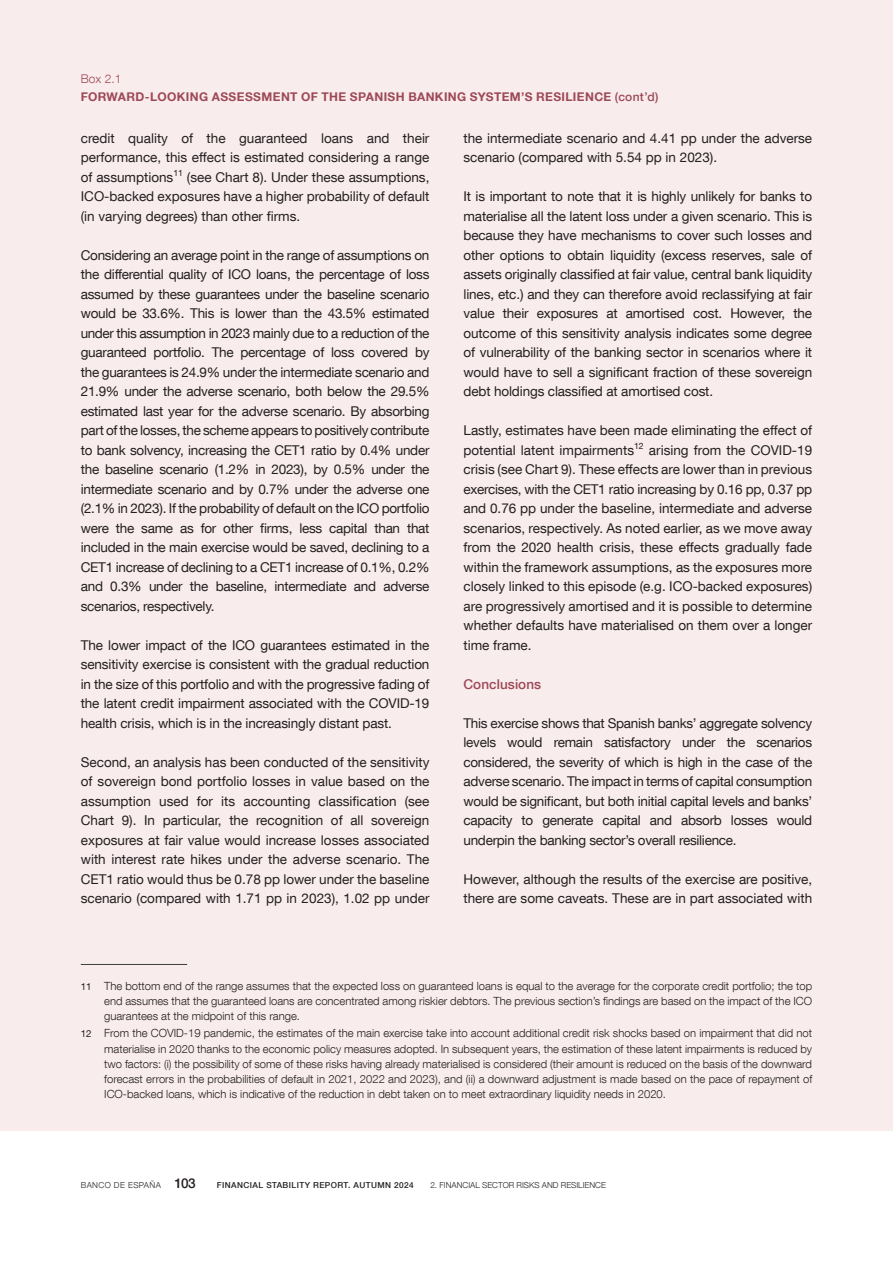
<style>
.page{position:relative;width:893px;height:1263px;background:#fff}
.page>*{position:absolute;margin:0;border:0;box-sizing:border-box;transform-origin:0 0}
.Recuadro_texto{font:13.5px/19.5px "Bd E Neue Helvetica";color:#231f20;text-align:justify}
.Recuadro_Ladillo_rango_1{font:500 13.5px "Bd E Neue Helvetica";letter-spacing:.005em;color:#9d4855}
.Recuadro_título{font:700 12px "Bd E Neue Helvetica";letter-spacing:.03em;color:#9d4855}
.Recuadro_número{font:300 12px "Bd E Neue Helvetica";color:#9d4855}
.Recuadro_citas_10{font:300 11.25px/15px "Bd E Neue Helvetica";color:#231f20;text-align:justify}
.t1{font:500 8.25px "Bd E Neue Helvetica";letter-spacing:.05em;color:#231f20}
.t2{font:300 8.25px "Bd E Neue Helvetica";color:#231f20}
.t3{font:300 8.25px "Bd E Neue Helvetica";letter-spacing:.05em;color:#231f20}
.s1{font-weight:500}
.s2{font-weight:400;font-size:9.75px}
.s3{font-weight:500;font-size:13.5px}
</style>
<div class="page">
<div style="left:0;top:0;width:893px;height:1131px;background:#f9eced"></div>
<hr style="left:81px;top:964px;width:106px;height:1px;background:#3e3e3f">
<p class="Recuadro_número" style="left:81px;top:72px;width:42px">Box 2.1</p>
<h4 class="Recuadro_título" style="left:81px;top:89px;width:579px">FORWARD-LOOKING ASSESSMENT OF THE SPANISH BANKING SYSTEM’S RESILIENCE <span class="s1">(cont’d)</span></h4>
<p class="Recuadro_texto" style="left:81px;top:128px;width:350px">credit quality of the guaranteed loans and their performance, this effect is estimated considering a range of assumptions<sup>11</sup> (see Chart 8). Under these assumptions, ICO-backed exposures have a higher probability of default (in varying degrees) than other firms.</p>
<p class="Recuadro_texto" style="left:81px;top:245px;width:350px">Considering an average point in the range of assumptions on the differential quality of ICO loans, the percentage of loss assumed by these guarantees under the baseline scenario would be 33.6%. This is lower than the 43.5% estimated under this assumption in 2023 mainly due to a reduction of the guaranteed portfolio. The percentage of loss covered by the guarantees is 24.9% under the intermediate scenario and 21.9% under the adverse scenario, both below the 29.5% estimated last year for the adverse scenario. By absorbing part of the losses, the scheme appears to positively contribute to bank solvency, increasing the CET1 ratio by 0.4% under the baseline scenario (1.2% in 2023), by 0.5% under the intermediate scenario and by 0.7% under the adverse one (2.1% in 2023). If the probability of default on the ICO portfolio were the same as for other firms, less capital than that included in the main exercise would be saved, declining to a CET1 increase of declining to a CET1 increase of 0.1%, 0.2% and 0.3% under the baseline, intermediate and adverse scenarios, respectively.</p>
<p class="Recuadro_texto" style="left:81px;top:635px;width:350px">The lower impact of the ICO guarantees estimated in the sensitivity exercise is consistent with the gradual reduction in the size of this portfolio and with the progressive fading of the latent credit impairment associated with the COVID-19 health crisis, which is in the increasingly distant past.</p>
<p class="Recuadro_texto" style="left:81px;top:752px;width:350px">Second, an analysis has been conducted of the sensitivity of sovereign bond portfolio losses in value based on the assumption used for its accounting classification (see Chart 9). In particular, the recognition of all sovereign exposures at fair value would increase losses associated with interest rate hikes under the adverse scenario. The CET1 ratio would thus be 0.78 pp lower under the baseline scenario (compared with 1.71 pp in 2023), 1.02 pp under</p>
<p class="Recuadro_texto" style="left:463px;top:128px;width:350px">the intermediate scenario and 4.41 pp under the adverse scenario (compared with 5.54 pp in 2023).</p>
<p class="Recuadro_texto" style="left:463px;top:186px;width:350px">It is important to note that it is highly unlikely for banks to materialise all the latent loss under a given scenario. This is because they have mechanisms to cover such losses and other options to obtain liquidity (excess reserves, sale of assets originally classified at fair value, central bank liquidity lines, etc.) and they can therefore avoid reclassifying at fair value their exposures at amortised cost. However, the outcome of this sensitivity analysis indicates some degree of vulnerability of the banking sector in scenarios where it would have to sell a significant fraction of these sovereign debt holdings classified at amortised cost.</p>
<p class="Recuadro_texto" style="left:463px;top:420px;width:350px">Lastly, estimates have been made eliminating the effect of potential latent impairments<sup>12</sup> arising from the COVID-19 crisis (see Chart 9). These effects are lower than in previous exercises, with the CET1 ratio increasing by 0.16 pp, 0.37 pp and 0.76 pp under the baseline, intermediate and adverse scenarios, respectively. As noted earlier, as we move away from the 2020 health crisis, these effects gradually fade within the framework assumptions, as the exposures more closely linked to this episode (e.g. ICO-backed exposures) are progressively amortised and it is possible to determine whether defaults have materialised on them over a longer time frame.</p>
<h5 class="Recuadro_Ladillo_rango_1" style="left:463px;top:676px;width:79px">Conclusions</h5>
<p class="Recuadro_texto" style="left:463px;top:713px;width:350px">This exercise shows that Spanish banks’ aggregate solvency levels would remain satisfactory under the scenarios considered, the severity of which is high in the case of the adverse scenario. The impact in terms of capital consumption would be significant, but both initial capital levels and banks’ capacity to generate capital and absorb losses would underpin the banking sector’s overall resilience.</p>
<p class="Recuadro_texto" style="left:463px;top:869px;width:350px">However, although the results of the exercise are positive, there are some caveats. These are in part associated with</p>
<p class="Recuadro_citas_10" style="left:104px;top:979px;width:709px;text-indent:-23px"><span class="s2">11</span> The bottom end of the range assumes that the expected loss on guaranteed loans is equal to the average for the corporate credit portfolio; the top end assumes that the guaranteed loans are concentrated among riskier debtors. The previous section’s findings are based on the impact of the ICO guarantees at the midpoint of this range.</p>
<p class="Recuadro_citas_10" style="left:104px;top:1026px;width:710px;text-indent:-23px"><span class="s2">12</span> From the COVID-19 pandemic, the estimates of the main exercise take into account additional credit risk shocks based on impairment that did not materialise in 2020 thanks to the economic policy measures adopted. In subsequent years, the estimation of these latent impairments is reduced by two factors: (i) the possibility of some of these risks having already materialised is considered (their amount is reduced on the basis of the downward forecast errors in the probabilities of default in 2021, 2022 and 2023), and (ii) a downward adjustment is made based on the pace of repayment of ICO-backed loans, which is indicative of the reduction in debt taken on to meet extraordinary liquidity needs in 2020.</p>
<p class="t3" style="left:81px;top:1180px;width:116px">BANCO DE ESPAÑA <span class="s3">103</span></p>
<p class="t1" style="left:217px;top:1180px;width:198px">FINANCIAL STABILITY REPORT. AUTUMN 2024</p>
<p class="t2" style="left:430px;top:1180px;width:177px">2. FINANCIAL SECTOR RISKS AND RESILIENCE</p>
</div>
